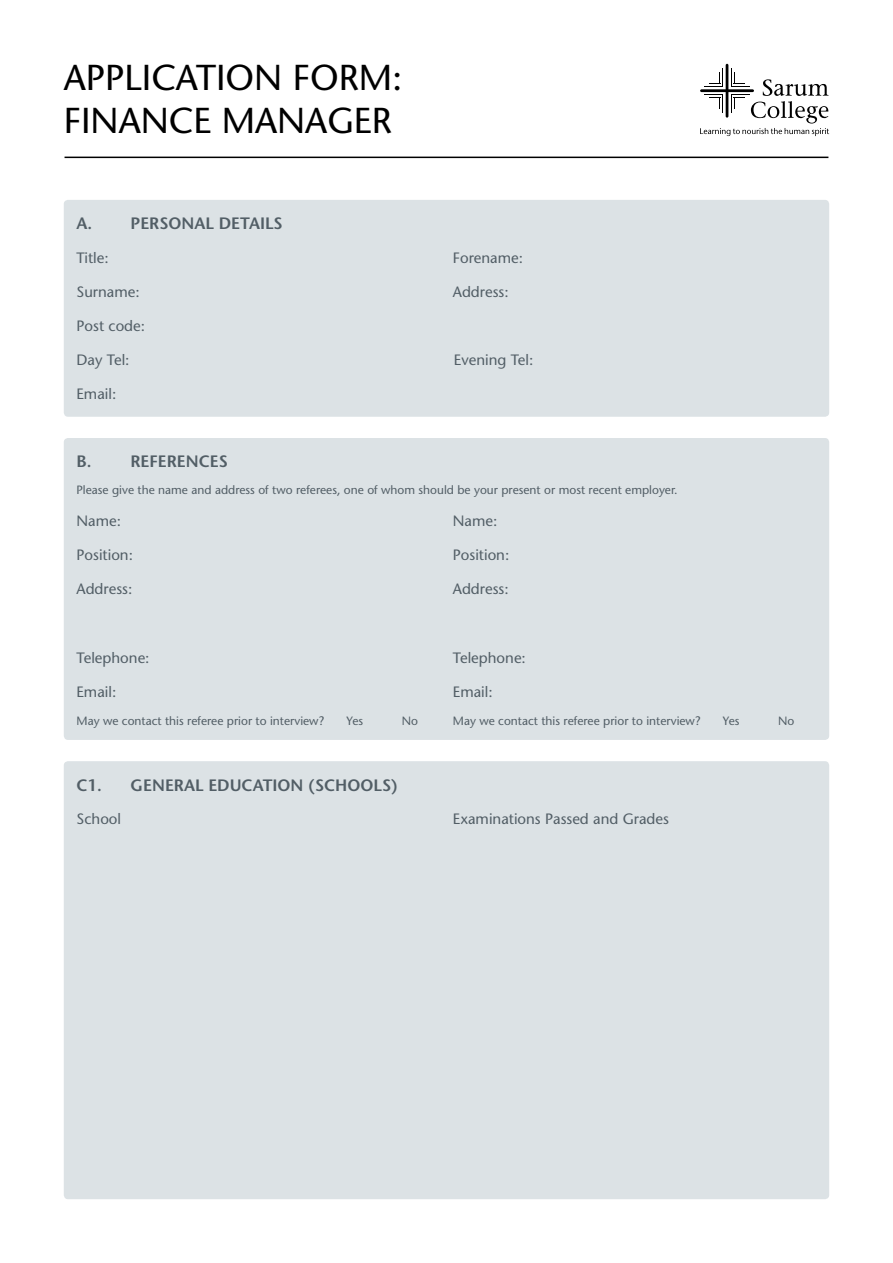
<style>
.page{position:relative;width:893px;height:1263px;background:#fff}
.page>*{position:absolute;margin:0;border:0;box-sizing:border-box;transform-origin:0 0}
.t1{font:500 36px/43.2px "Stone Sans Std";color:#000}
.t2{font:600 16.5px "Stone Sans Std";color:#525e66}
.t3{font:500 15px "Stone Sans Std";color:#525e66}
.t4{font:500 12px "Stone Sans Std";color:#525e66}
</style>
<div class="page">
<div style="left:64px;top:200px;width:765px;height:217px;background:#dce2e5;border-radius:4px"></div>
<svg style="left:700px;top:68px;width:129px;height:68px"></svg>
<hr style="left:726px;top:64px;width:2px;height:54px;background:#000">
<hr style="left:700px;top:89px;width:54px;height:3px;background:#000">
<hr style="left:65px;top:157px;width:763px;height:1px;background:#000">
<div style="left:64px;top:438px;width:765px;height:302px;background:#dce2e5;border-radius:4px"></div>
<div style="left:64px;top:761px;width:765px;height:438px;background:#dce2e5;border-radius:4px"></div>
<h1 class="t1" style="left:64px;top:56px;width:340px">APPLICATION FORM:<br>FINANCE MANAGER</h1>
<h2 class="t2" style="left:77px;top:214px;width:208px">A. PERSONAL DETAILS</h2>
<p class="t3" style="left:77px;top:249px;width:34px">Title:</p>
<p class="t3" style="left:77px;top:283px;width:65px">Surname:</p>
<p class="t3" style="left:77px;top:317px;width:70px">Post code:</p>
<p class="t3" style="left:77px;top:351px;width:55px">Day Tel:</p>
<p class="t3" style="left:77px;top:385px;width:41px">Email:</p>
<h2 class="t2" style="left:77px;top:452px;width:153px">B. REFERENCES</h2>
<p class="t3" style="left:453px;top:249px;width:72px">Forename:</p>
<p class="t3" style="left:453px;top:283px;width:57px">Address:</p>
<p class="t3" style="left:454px;top:351px;width:81px">Evening Tel:</p>
<p class="t4" style="left:77px;top:482px;width:603px">Please give the name and address of two referees, one of whom should be your present or most recent employer.</p>
<p class="t3" style="left:77px;top:512px;width:46px">Name:</p>
<p class="t3" style="left:453px;top:512px;width:46px">Name:</p>
<p class="t3" style="left:77px;top:546px;width:58px">Position:</p>
<p class="t3" style="left:453px;top:546px;width:58px">Position:</p>
<p class="t3" style="left:77px;top:580px;width:57px">Address:</p>
<p class="t3" style="left:453px;top:580px;width:57px">Address:</p>
<p class="t3" style="left:77px;top:648px;width:75px">Telephone:</p>
<p class="t3" style="left:453px;top:648px;width:75px">Telephone:</p>
<p class="t3" style="left:77px;top:682px;width:41px">Email:</p>
<p class="t4" style="left:77px;top:714px;width:249px">May we contact this referee prior to interview?</p>
<p class="t4" style="left:347px;top:714px;width:18px">Yes</p>
<p class="t4" style="left:402px;top:714px;width:18px">No</p>
<p class="t3" style="left:453px;top:682px;width:41px">Email:</p>
<p class="t4" style="left:453px;top:714px;width:249px">May we contact this referee prior to interview?</p>
<p class="t4" style="left:723px;top:714px;width:18px">Yes</p>
<p class="t4" style="left:778px;top:714px;width:18px">No</p>
<h2 class="t2" style="left:77px;top:775px;width:323px">C1. GENERAL EDUCATION (SCHOOLS)</h2>
<p class="t3" style="left:77px;top:810px;width:46px">School</p>
<p class="t3" style="left:453px;top:810px;width:217px">Examinations Passed and Grades</p>
</div>
